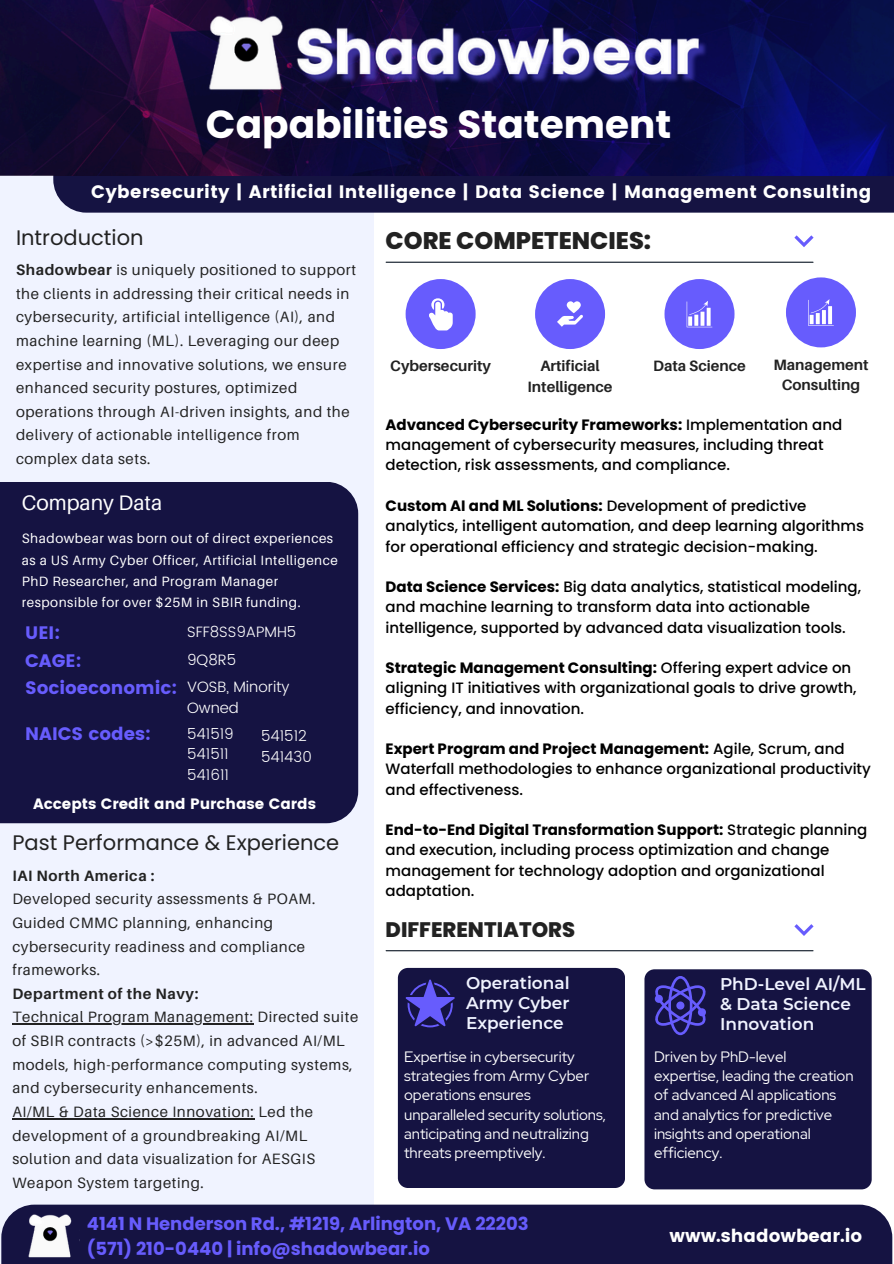
<style>
.page{position:relative;width:894px;height:1264px;background:#fff}
.page>*{position:absolute;margin:0;border:0;box-sizing:border-box;transform-origin:0 0}
.t1{font:700 39px "Poppins";color:#fff}
.t2{font:800 24px "Poppins";color:#222}
.t3{font:21px "Poppins";color:#222}
.t4{font:800 21px "Poppins";color:#222}
.t5{font:21px "Aileron";color:#fff}
.t6{font:700 18px/24.8px "Poppins";color:#675cfd}
.t7{font:18px "Poppins";letter-spacing:.02em;color:#fff}
.t8{font:18px "Poppins";color:#675cfd}
.t9{font:18px "Poppins";color:#fff}
.t10{font:600 16.95px/20.1px "Montserrat";color:#f0f3ff;text-align:justify}
.t11{font:500 15px/20.2px "Poppins";color:#000}
.t12{font:15px/23.7px "Aileron";letter-spacing:.04em;color:#222}
.t13{font:15px/19.2px "Red Hat Display";color:#fff}
.t14{font:700 15px/20.2px "Aileron";color:#222;text-align:center}
.t15{font:300 15px/20.2px "Poppins";color:#fff}
.t16{font:700 15px "Aileron";letter-spacing:.04em;color:#222}
.t17{font:15px "Poppins";color:#fff}
.t18{font:13.5px/21.3px "Aileron";letter-spacing:.04em;color:#fff}
.s1{font-weight:700}
</style>
<div class="page">
<div style="left:0;top:175px;width:374px;height:1088px;background:#f0f3ff"></div>
<div style="left:0;top:482px;width:358px;height:341px;background:#151342"></div>
<div style="left:1px;top:1204px;width:891px;height:59px;background:#151342"></div>
<div style="left:53px;top:176px;width:840px;height:37px;background:#151342"></div>
<img style="left:0;top:0;width:893px;height:176px">
<hr style="left:386px;top:262px;width:426px;height:1px;background:#0b1623">
<hr style="left:386px;top:950px;width:426px;height:1px;background:#0b1623">
<div style="left:405px;top:279px;width:70px;height:70px;background:#675cfd;border-radius:50%"></div>
<svg style="left:429px;top:298px;width:23px;height:32px"></svg>
<div style="left:535px;top:279px;width:70px;height:70px;background:#675cfd;border-radius:50%"></div>
<svg style="left:557px;top:301px;width:26px;height:26px"></svg>
<div style="left:664px;top:279px;width:70px;height:70px;background:#675cfd;border-radius:50%"></div>
<svg style="left:686px;top:301px;width:26px;height:26px"></svg>
<svg style="left:794px;top:235px;width:19px;height:12px"></svg>
<svg style="left:794px;top:924px;width:19px;height:12px"></svg>
<div style="left:785px;top:277px;width:70px;height:70px;background:#675cfd;border-radius:50%"></div>
<svg style="left:808px;top:299px;width:25px;height:27px"></svg>
<img style="left:174px;top:0;width:545px;height:104px">
<img style="left:22px;top:1204px;width:57px;height:54px">
<div style="left:644px;top:969px;width:227px;height:220px;background:#151342"></div>
<div style="left:398px;top:967px;width:226px;height:220px;background:#151342"></div>
<svg style="left:405px;top:979px;width:49px;height:48px;background:#393394"></svg>
<svg style="left:653px;top:975px;width:53px;height:60px;background:#2f2b7f"></svg>
<hr style="left:12px;top:1023px;width:241px;height:1px;background:#222">
<hr style="left:12px;top:1118px;width:61px;height:1px;background:#222">
<hr style="left:73px;top:1118px;width:181px;height:1px;background:#222">
<p class="t1" style="left:206px;top:97px;width:467px">Capabilities Statement</p>
<p class="t7" style="left:91px;top:181px;width:781px">Cybersecurity | Artificial Intelligence | Data Science | Management Consulting</p>
<h6 class="t2" style="left:385px;top:223px;width:267px">CORE COMPETENCIES:</h6>
<p class="t3" style="left:16px;top:223px;width:129px">Introduction</p>
<p class="t12" style="left:16px;top:257px;width:341px"><span class="s1">Shadowbear</span> is uniquely positioned to support the clients in addressing their critical needs in cybersecurity, artificial intelligence (AI), and machine learning (ML). Leveraging our deep expertise and innovative solutions, we ensure enhanced security postures, optimized operations through AI-driven insights, and the delivery of actionable intelligence from complex data sets.</p>
<p class="t14" style="left:390px;top:356px;width:102px">Cybersecurity</p>
<p class="t14" style="left:527px;top:356px;width:86px">Artificial<br>Intelligence</p>
<p class="t14" style="left:653px;top:356px;width:94px">Data Science</p>
<p class="t14" style="left:773px;top:354px;width:97px">Management<br>Consulting</p>
<h4 class="t11" style="left:385px;top:414px;width:458px"><span class="s1">Advanced Cybersecurity Frameworks:</span> Implementation and management of cybersecurity measures, including threat detection, risk assessments, and compliance.</h4>
<p class="t11" style="left:385px;top:495px;width:480px"><span class="s1">Custom AI and ML Solutions:</span> Development of predictive analytics, intelligent automation, and deep learning algorithms for operational efficiency and strategic decision-making.</p>
<h4 class="t11" style="left:385px;top:576px;width:477px"><span class="s1">Data Science Services:</span> Big data analytics, statistical modeling, and machine learning to transform data into actionable intelligence, supported by advanced data visualization tools.</h4>
<p class="t11" style="left:385px;top:657px;width:472px"><span class="s1">Strategic Management Consulting:</span> Offering expert advice on aligning IT initiatives with organizational goals to drive growth, efficiency, and innovation.</p>
<h5 class="t11" style="left:385px;top:738px;width:486px"><span class="s1">Expert Program and Project Management:</span> Agile, Scrum, and<br>Waterfall methodologies to enhance organizational productivity and effectiveness.</h5>
<p class="t11" style="left:385px;top:819px;width:483px"><span class="s1">End-to-End Digital Transformation Support:</span> Strategic planning and execution, including process optimization and change management for technology adoption and organizational adaptation.</p>
<h5 class="t4" style="left:385px;top:914px;width:191px">DIFFERENTIATORS</h5>
<p class="t5" style="left:22px;top:489px;width:142px">Company Data</p>
<h6 class="t18" style="left:22px;top:527px;width:317px">Shadowbear was born out of direct experiences as a US Army Cyber Officer, Artificial Intelligence PhD Researcher, and Program Manager responsible for over $25M in SBIR funding.</h6>
<p class="t15" style="left:187px;top:622px;width:111px">SFF8SS9APMH5</p>
<p class="t15" style="left:187px;top:649px;width:51px">9Q8R5</p>
<p class="t8" style="left:25px;top:622px;width:36px">UEI:</p>
<p class="t8" style="left:25px;top:650px;width:58px">CAGE:</p>
<p class="t8" style="left:25px;top:677px;width:153px">Socioeconomic:</p>
<h4 class="t15" style="left:187px;top:677px;width:104px">VOSB, Minority<br>Owned</h4>
<p class="t8" style="left:25px;top:723px;width:127px">NAICS codes:</p>
<p class="t15" style="left:187px;top:723px;width:48px">541519</p>
<p class="t15" style="left:187px;top:744px;width:43px">541511</p>
<p class="t15" style="left:187px;top:764px;width:43px">541611</p>
<h2 class="t17" style="left:33px;top:795px;width:284px">Accepts Credit and Purchase Cards</h2>
<p class="t15" style="left:261px;top:726px;width:47px">541512</p>
<h3 class="t15" style="left:261px;top:746px;width:52px">541430</h3>
<p class="t3" style="left:12px;top:828px;width:328px">Past Performance &amp; Experience</p>
<p class="t16" style="left:12px;top:866px;width:144px">IAI North America :</p>
<p class="t12" style="left:12px;top:886px;width:304px">Developed security assessments &amp; POAM.<br>Guided CMMC planning, enhancing cybersecurity readiness and compliance frameworks.</p>
<p class="t16" style="left:12px;top:984px;width:187px">Department of the Navy:</p>
<p class="t12" style="left:12px;top:1005px;width:347px">Technical Program Management: Directed suite of SBIR contracts (&gt;$25M), in advanced AI/ML models, high-performance computing systems, and cybersecurity enhancements.</p>
<p class="t12" style="left:12px;top:1099px;width:304px">AI/ML &amp; Data Science Innovation: Led the development of a groundbreaking AI/ML solution and data visualization for AESGIS Weapon System targeting.</p>
<p class="t10" style="left:466px;top:973px;width:105px">Operational Army Cyber Experience</p>
<p class="t10" style="left:719px;top:973px;width:147px;text-align:left">PhD-Level AI/ML &amp; Data Science<br>Innovation</p>
<p class="t13" style="left:404px;top:1047px;width:203px">Expertise in cybersecurity strategies from Army Cyber operations ensures unparalleled security solutions, anticipating and neutralizing threats preemptively.</p>
<p class="t13" style="left:653px;top:1047px;width:201px">Driven by PhD-level expertise, leading the creation of advanced AI applications and analytics for predictive insights and operational efficiency.</p>
<p class="t6" style="left:87px;top:1211px;width:443px">4141 N Henderson Rd., #1219, Arlington, VA 22203 (571) 210-0440 | info@shadowbear.io</p>
<p class="t9" style="left:669px;top:1225px;width:194px">www.shadowbear.io</p>
</div>
